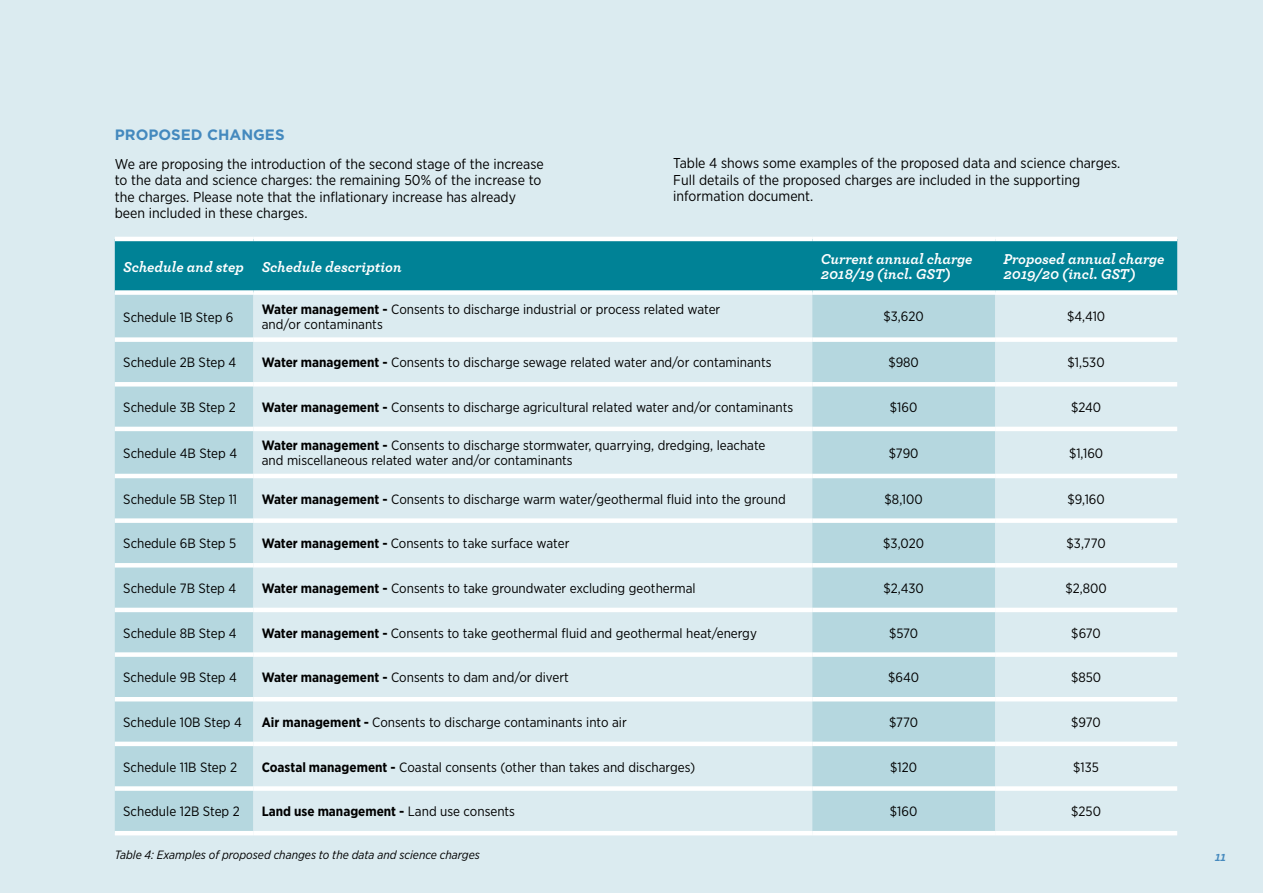
<style>
.page{position:relative;width:1263px;height:893px;background:#dbebf0}
.page>*{position:absolute;margin:0;border:0;box-sizing:border-box;transform-origin:0 0}
.t1{font:italic 700 15px/15px "Archer";color:#fff}
.t2{font:700 15px "Gotham";color:#4489be}
.t3{font:14.25px/16.5px "Gotham Narrow";color:#000}
.t4{font:13.5px/15px "Gotham Narrow";color:#000}
.t5{font:700 13.5px "Gotham Narrow";color:#000}
.t6{font:italic 700 13.5px "Archer";color:#4489be}
.t7{font:italic 12px "Gotham Narrow";color:#000}
.s1{font-weight:700}
.s2{font-weight:400}
</style>
<div class="page">
<div style="left:115px;top:241px;width:1062px;height:49px;background:#008296"></div>
<div style="left:115px;top:295px;width:138px;height:536px;background:#b5d7df"></div>
<svg style="left:253px;top:295px;width:924px;height:536px"></svg>
<hr style="left:115px;top:237px;width:138px;height:4px;background:#fff">
<hr style="left:253px;top:237px;width:559px;height:4px;background:#fff">
<hr style="left:812px;top:237px;width:183px;height:4px;background:#fff">
<hr style="left:995px;top:237px;width:182px;height:4px;background:#fff">
<div style="left:115px;top:290px;width:138px;height:5px;background:#fff"></div>
<div style="left:253px;top:290px;width:559px;height:5px;background:#fff"></div>
<div style="left:812px;top:290px;width:183px;height:5px;background:#fff"></div>
<div style="left:115px;top:337px;width:138px;height:5px;background:#fff"></div>
<div style="left:253px;top:337px;width:559px;height:5px;background:#fff"></div>
<div style="left:812px;top:337px;width:183px;height:5px;background:#fff"></div>
<hr style="left:115px;top:382px;width:138px;height:4px;background:#fff">
<hr style="left:253px;top:382px;width:559px;height:4px;background:#fff">
<hr style="left:812px;top:382px;width:183px;height:4px;background:#fff">
<hr style="left:115px;top:427px;width:138px;height:4px;background:#fff">
<hr style="left:253px;top:427px;width:559px;height:4px;background:#fff">
<hr style="left:812px;top:427px;width:183px;height:4px;background:#fff">
<hr style="left:115px;top:474px;width:138px;height:4px;background:#fff">
<hr style="left:253px;top:474px;width:559px;height:4px;background:#fff">
<hr style="left:812px;top:474px;width:183px;height:4px;background:#fff">
<div style="left:115px;top:518px;width:138px;height:5px;background:#fff"></div>
<div style="left:253px;top:518px;width:559px;height:5px;background:#fff"></div>
<div style="left:812px;top:518px;width:183px;height:5px;background:#fff"></div>
<hr style="left:115px;top:563px;width:138px;height:4px;background:#fff">
<hr style="left:253px;top:563px;width:559px;height:4px;background:#fff">
<hr style="left:812px;top:563px;width:183px;height:4px;background:#fff">
<hr style="left:115px;top:608px;width:138px;height:4px;background:#fff">
<hr style="left:253px;top:608px;width:559px;height:4px;background:#fff">
<hr style="left:812px;top:608px;width:183px;height:4px;background:#fff">
<div style="left:115px;top:652px;width:138px;height:5px;background:#fff"></div>
<div style="left:253px;top:652px;width:559px;height:5px;background:#fff"></div>
<div style="left:812px;top:652px;width:183px;height:5px;background:#fff"></div>
<hr style="left:115px;top:697px;width:138px;height:4px;background:#fff">
<hr style="left:253px;top:697px;width:559px;height:4px;background:#fff">
<hr style="left:812px;top:697px;width:183px;height:4px;background:#fff">
<hr style="left:115px;top:742px;width:138px;height:4px;background:#fff">
<hr style="left:253px;top:742px;width:559px;height:4px;background:#fff">
<hr style="left:812px;top:742px;width:183px;height:4px;background:#fff">
<div style="left:115px;top:786px;width:138px;height:5px;background:#fff"></div>
<div style="left:253px;top:786px;width:559px;height:5px;background:#fff"></div>
<div style="left:812px;top:786px;width:183px;height:5px;background:#fff"></div>
<hr style="left:115px;top:831px;width:138px;height:4px;background:#fff">
<hr style="left:253px;top:831px;width:559px;height:4px;background:#fff">
<hr style="left:812px;top:831px;width:183px;height:4px;background:#fff">
<div style="left:995px;top:290px;width:182px;height:5px;background:#fff"></div>
<div style="left:995px;top:337px;width:182px;height:5px;background:#fff"></div>
<hr style="left:995px;top:382px;width:182px;height:4px;background:#fff">
<hr style="left:995px;top:427px;width:182px;height:4px;background:#fff">
<hr style="left:995px;top:474px;width:182px;height:4px;background:#fff">
<div style="left:995px;top:518px;width:182px;height:5px;background:#fff"></div>
<hr style="left:995px;top:563px;width:182px;height:4px;background:#fff">
<hr style="left:995px;top:608px;width:182px;height:4px;background:#fff">
<div style="left:995px;top:652px;width:182px;height:5px;background:#fff"></div>
<hr style="left:995px;top:697px;width:182px;height:4px;background:#fff">
<hr style="left:995px;top:742px;width:182px;height:4px;background:#fff">
<div style="left:995px;top:786px;width:182px;height:5px;background:#fff"></div>
<hr style="left:995px;top:831px;width:182px;height:4px;background:#fff">
<p class="t2" style="left:115px;top:124px;width:171px">PROPOSED CHANGES</p>
<p class="t3" style="left:115px;top:155px;width:430px">We are proposing the introduction of the second stage of the increase to the data and science charges: the remaining 50% of the increase to the charges. Please note that the inflationary increase has already been included in these charges.</p>
<p class="t3" style="left:673px;top:155px;width:448px">Table 4 shows some examples of the proposed data and science charges.<br>Full details of the proposed charges are included in the supporting information document.</p>
<p class="t1" style="left:123px;top:258px;width:280px">Schedule and step Schedule description</p>
<p class="t1" style="left:821px;top:251px;width:153px">Current annual charge<br>2018/19 (incl. GST)</p>
<p class="t1" style="left:1003px;top:251px;width:163px">Proposed annual charge<br>2019/20 (incl. GST)</p>
<p class="t4" style="left:123px;top:309px;width:112px">Schedule 1B Step 6</p>
<p class="t4" style="left:262px;top:301px;width:460px"><span class="s1">Water management -</span> Consents to discharge industrial or process related water and/or contaminants</p>
<p class="t4" style="left:883px;top:309px;width:42px">$3,620</p>
<p class="t4" style="left:1067px;top:309px;width:40px">$4,410</p>
<p class="t4" style="left:123px;top:355px;width:115px">Schedule 2B Step 4</p>
<p class="t4" style="left:262px;top:355px;width:511px"><span class="s1">Water management -</span> Consents to discharge sewage related water and/or contaminants</p>
<p class="t4" style="left:888px;top:355px;width:32px">$980</p>
<p class="t4" style="left:1067px;top:355px;width:39px">$1,530</p>
<p class="t4" style="left:123px;top:399px;width:114px">Schedule 3B Step 2</p>
<p class="t4" style="left:262px;top:399px;width:533px"><span class="s1">Water management -</span> Consents to discharge agricultural related water and/or contaminants</p>
<p class="t4" style="left:890px;top:399px;width:29px">$160</p>
<p class="t4" style="left:1071px;top:399px;width:32px">$240</p>
<p class="t4" style="left:123px;top:445px;width:115px">Schedule 4B Step 4</p>
<p class="t4" style="left:262px;top:438px;width:505px"><span class="s1">Water management -</span> Consents to discharge stormwater, quarrying, dredging, leachate and miscellaneous related water and/or contaminants</p>
<p class="t4" style="left:889px;top:445px;width:31px">$790</p>
<p class="t4" style="left:1069px;top:445px;width:36px">$1,160</p>
<p class="t4" style="left:123px;top:491px;width:115px">Schedule 5B Step 11</p>
<p class="t4" style="left:262px;top:491px;width:526px"><span class="s1">Water management -</span> Consents to discharge warm water/geothermal fluid into the ground</p>
<p class="t4" style="left:884px;top:491px;width:40px">$8,100</p>
<p class="t4" style="left:1067px;top:491px;width:39px">$9,160</p>
<p class="t4" style="left:123px;top:536px;width:115px">Schedule 6B Step 5</p>
<p class="t4" style="left:262px;top:536px;width:309px"><span class="s1">Water management -</span> Consents to take surface water</p>
<p class="t4" style="left:883px;top:536px;width:42px">$3,020</p>
<p class="t4" style="left:1066px;top:536px;width:41px">$3,770</p>
<p class="t4" style="left:123px;top:580px;width:114px">Schedule 7B Step 4</p>
<p class="t4" style="left:262px;top:580px;width:435px"><span class="s1">Water management -</span> Consents to take groundwater excluding geothermal</p>
<p class="t4" style="left:883px;top:580px;width:42px">$2,430</p>
<p class="t4" style="left:1065px;top:580px;width:43px">$2,800</p>
<p class="t4" style="left:123px;top:625px;width:115px">Schedule 8B Step 4</p>
<p class="t4" style="left:262px;top:625px;width:497px"><span class="s1">Water management -</span> Consents to take geothermal fluid and geothermal heat/energy</p>
<p class="t4" style="left:889px;top:625px;width:31px">$570</p>
<p class="t4" style="left:1071px;top:625px;width:31px">$670</p>
<p class="t4" style="left:123px;top:670px;width:115px">Schedule 9B Step 4</p>
<p class="t4" style="left:262px;top:670px;width:309px"><span class="s1">Water management -</span> Consents to dam and/or divert</p>
<p class="t4" style="left:888px;top:670px;width:33px">$640</p>
<p class="t4" style="left:1071px;top:670px;width:32px">$850</p>
<p class="t4" style="left:123px;top:714px;width:120px">Schedule 10B Step 4</p>
<p class="t4" style="left:262px;top:714px;width:366px"><span class="s1">Air management -</span> Consents to discharge contaminants into air</p>
<p class="t4" style="left:889px;top:714px;width:31px">$770</p>
<p class="t4" style="left:1071px;top:714px;width:31px">$970</p>
<p class="t4" style="left:123px;top:759px;width:115px">Schedule 11B Step 2</p>
<p class="t4" style="left:262px;top:759px;width:435px"><span class="s1">Coastal management -</span> Coastal consents (other than takes and discharges)</p>
<p class="t4" style="left:890px;top:759px;width:28px">$120</p>
<p class="t4" style="left:1073px;top:759px;width:27px">$135</p>
<p class="t4" style="left:123px;top:804px;width:118px">Schedule 12B Step 2</p>
<p class="t5" style="left:262px;top:803px;width:255px">Land use management - <span class="s2">Land use consents</span></p>
<p class="t4" style="left:890px;top:804px;width:29px">$160</p>
<p class="t4" style="left:1071px;top:804px;width:31px">$250</p>
<p class="t7" style="left:115px;top:847px;width:367px">Table 4: Examples of proposed changes to the data and science charges</p>
<p class="t6" style="left:1215px;top:846px;width:13px">11</p>
</div>
